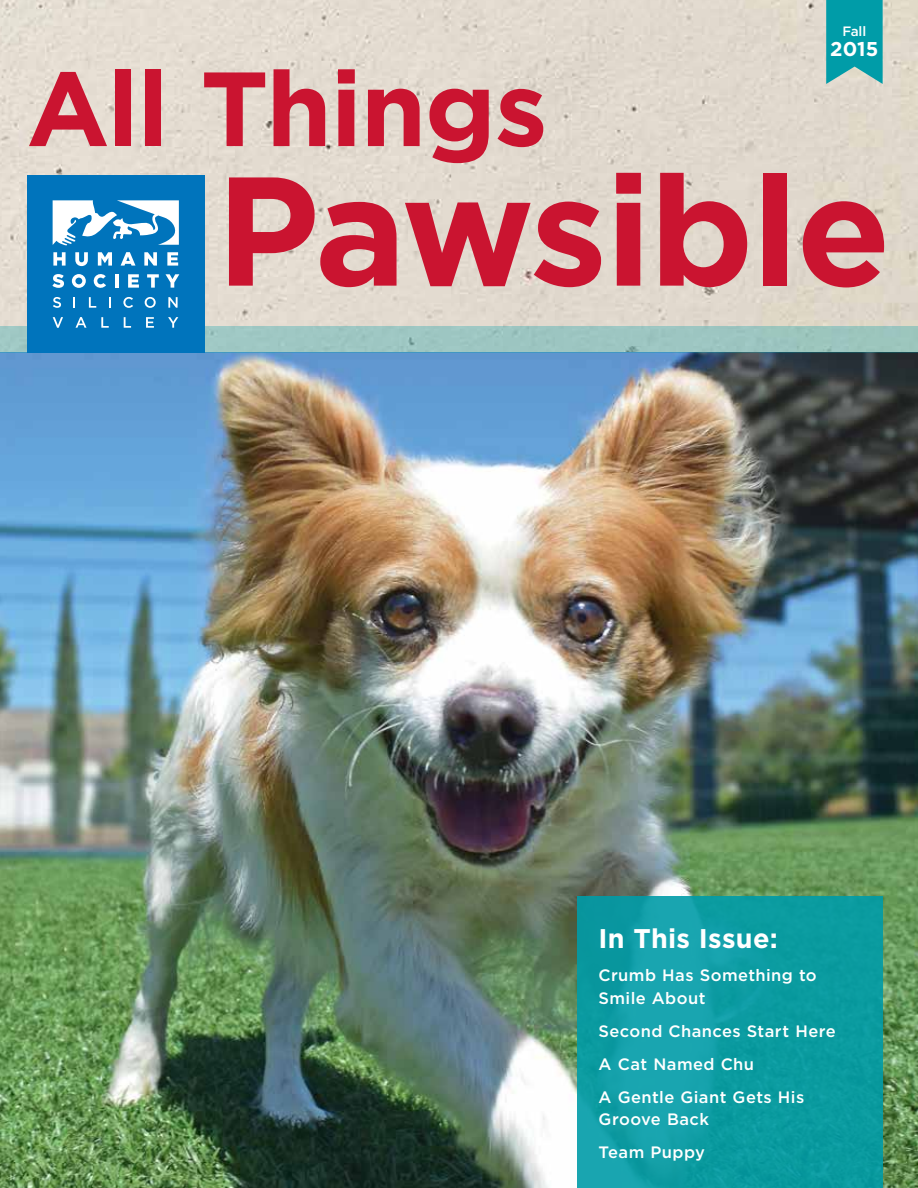
<style>
.page{position:relative;width:918px;height:1188px;background:#fff}
.page>*{position:absolute;margin:0;border:0;box-sizing:border-box;transform-origin:0 0}
.t1{font:700 154.5px "Gotham";letter-spacing:-.015em;color:#ca1430}
.t2{font:700 105.15px "Gotham";letter-spacing:-.015em;color:#ca1430}
.t3{font:700 27px "Gotham";letter-spacing:.01em;color:#fff}
.t4{font:700 19.95px "Gotham";color:#fff}
.t5{font:500 16.5px/33.2px "Gotham";letter-spacing:.025em;color:#fff}
.t6{font:500 13.5px "Gotham";color:#fff}
</style>
<div class="page">
<img style="left:0;top:0;width:918px;height:326px">
<img style="left:0;top:353px;width:918px;height:835px">
<svg style="left:826px;top:0;width:57px;height:84px"></svg>
<div style="left:577px;top:896px;width:306px;height:292px;background:linear-gradient(to right,#14a0ab,#099a9e)"></div>
<div style="left:0;top:326px;width:918px;height:27px;background:#9dc6c1"></div>
<div style="left:27px;top:175px;width:177px;height:178px;background:#0074bc"></div>
<svg style="left:53px;top:200px;width:126px;height:45px"></svg>
<svg style="left:53px;top:252px;width:13px;height:14px"></svg>
<svg style="left:98px;top:252px;width:14px;height:14px"></svg>
<svg style="left:144px;top:252px;width:13px;height:14px"></svg>
<svg style="left:167px;top:252px;width:11px;height:14px"></svg>
<svg style="left:52px;top:274px;width:12px;height:14px"></svg>
<hr style="left:115px;top:274px;width:4px;height:14px;background:#fff">
<svg style="left:128px;top:274px;width:11px;height:14px"></svg>
<svg style="left:147px;top:274px;width:12px;height:14px"></svg>
<svg style="left:166px;top:274px;width:13px;height:14px"></svg>
<svg style="left:53px;top:297px;width:8px;height:11px"></svg>
<svg style="left:73px;top:297px;width:2px;height:11px"></svg>
<svg style="left:89px;top:297px;width:7px;height:11px"></svg>
<svg style="left:109px;top:297px;width:2px;height:11px"></svg>
<svg style="left:123px;top:297px;width:10px;height:11px"></svg>
<svg style="left:145px;top:297px;width:11px;height:11px"></svg>
<svg style="left:168px;top:297px;width:10px;height:11px"></svg>
<svg style="left:53px;top:317px;width:10px;height:11px"></svg>
<svg style="left:76px;top:317px;width:11px;height:11px"></svg>
<svg style="left:101px;top:317px;width:8px;height:11px"></svg>
<svg style="left:124px;top:317px;width:7px;height:11px"></svg>
<svg style="left:146px;top:317px;width:8px;height:11px"></svg>
<svg style="left:168px;top:317px;width:10px;height:11px"></svg>
<svg style="left:121px;top:252px;width:15px;height:14px"></svg>
<svg style="left:72px;top:274px;width:14px;height:14px"></svg>
<svg style="left:75px;top:252px;width:13px;height:14px"></svg>
<svg style="left:93px;top:274px;width:13px;height:14px"></svg>
<p class="t6" style="left:842px;top:22px;width:25px">Fall</p>
<p class="t4" style="left:830px;top:35px;width:50px">2015</p>
<h2 class="t2" style="left:26px;top:39px;width:523px">All Things</h2>
<h1 class="t1" style="left:216px;top:129px;width:677px">Pawsible</h1>
<h3 class="t3" style="left:599px;top:921px;width:181px">In This Issue:</h3>
<p class="t5" style="left:599px;top:964px;width:220px;line-height:22.2px">Crumb Has Something to<br>Smile About</p>
<p class="t5" style="left:599px;top:1014px;width:239px">Second Chances Start Here<br>A Cat Named Chu<br>A Gentle Giant Gets His</p>
<p class="t5" style="left:599px;top:1102px;width:112px">Groove Back<br>Team Puppy</p>
</div>
